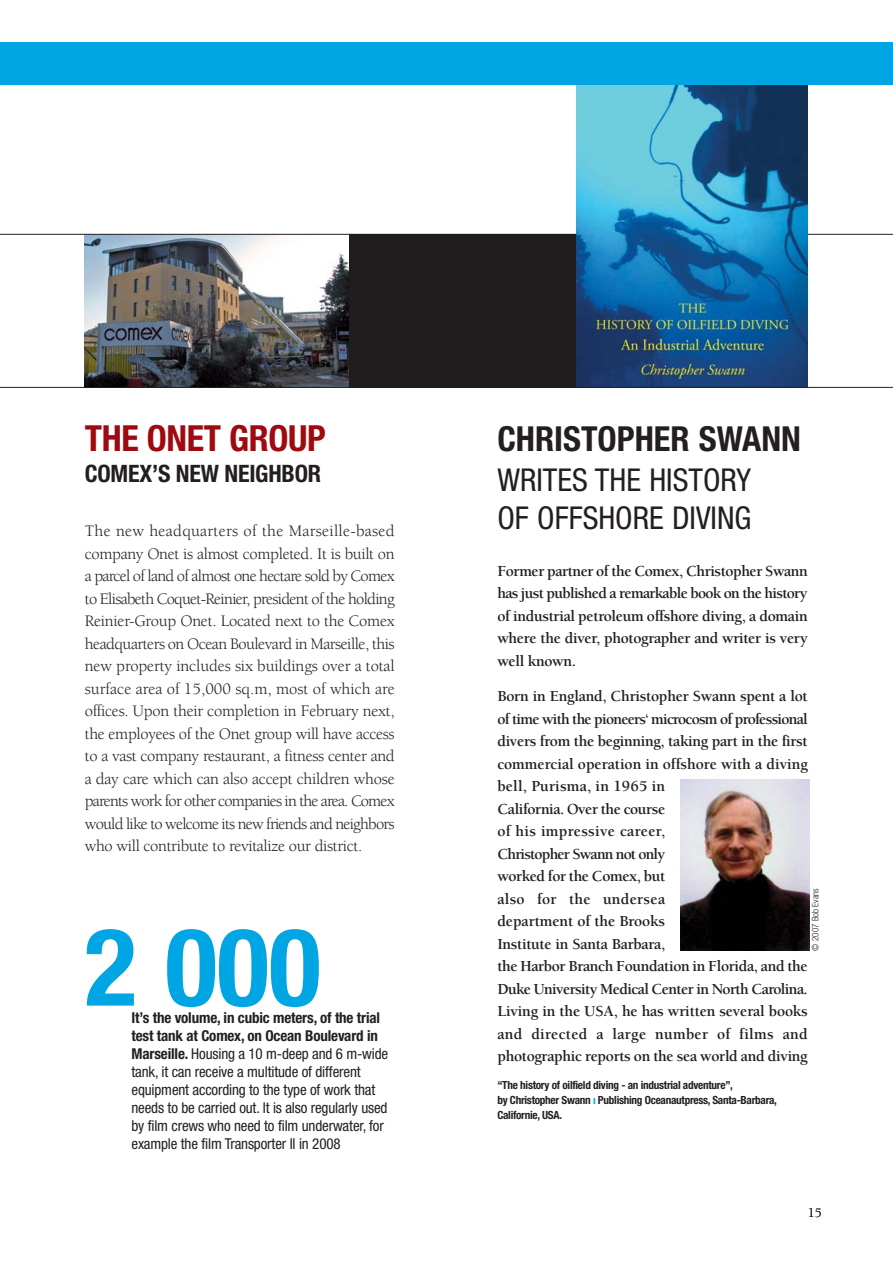
<style>
.page{position:relative;width:893px;height:1263px;background:#fff}
.page>*{position:absolute;margin:0;border:0;box-sizing:border-box;transform-origin:0 0}
.t1{font:700 condensed 108px "Helvetica Neue";color:#00a5e4}
.t2{font:700 condensed 36px "Helvetica Neue";letter-spacing:-.01em;color:#9e0a0f}
.t3{font:700 condensed 34.5px "Helvetica Neue";color:#231f20}
.t4{font:condensed 31.5px/37.8px "Helvetica Neue";color:#231f20}
.t5{font:700 condensed 24px "Helvetica Neue";letter-spacing:-.01em;color:#231f20}
.t6{font:16.5px/22.5px "Berkeley";letter-spacing:-.02em;color:#231f20;text-align:justify}
.t7{font:700 15.75px/22.5px "Berkeley";letter-spacing:-.02em;color:#231f20;text-align:justify}
.t8{font:condensed 15px/18px "Helvetica Neue";letter-spacing:-.01em;color:#231f20}
.t9{font:13.5px "Berkeley";color:#231f20}
.t10{font:700 condensed 11.25px/15px "Helvetica Neue";letter-spacing:-.025em;color:#231f20}
.t11{font:300 condensed 9px "Helvetica Neue";color:#231f20}
.s1{font-weight:700}
.s2{color:#00a5e4}
</style>
<div class="page">
<div style="left:348px;top:234px;width:229px;height:153px;background:#211d1e"></div>
<img style="left:85px;top:235px;width:263px;height:152px">
<img style="left:680px;top:780px;width:130px;height:171px">
<hr style="left:0;top:234px;width:893px;height:1px;background:#231f20">
<img style="left:576px;top:85px;width:232px;height:302px">
<div style="left:0;top:43px;width:893px;height:42px;background:#00a5e4"></div>
<hr style="left:0;top:387px;width:893px;height:1px;background:#231f20">
<h2 class="t2" style="left:85px;top:425px;width:243px">THE ONET GROUP</h2>
<h3 class="t5" style="left:85px;top:465px;width:238px">COMEX’S NEW NEIGHBOR</h3>
<p class="t6" style="left:85px;top:522px;width:311px">The new headquarters of the Marseille-based company Onet is almost completed. It is built on a parcel of land of almost one hectare sold by Comex to Elisabeth Coquet-Reinier, president of the holding Reinier-Group Onet. Located next to the Comex headquarters on Ocean Boulevard in Marseille, this new property includes six buildings over a total surface area of 15,000 sq.m, most of which are offices. Upon their completion in February next, the employees of the Onet group will have access to a vast company restaurant, a fitness center and a day care which can also accept children whose parents work for other companies in the area. Comex would like to welcome its new friends and neighbors who will contribute to revitalize our district.</p>
<h1 class="t1" style="left:85px;top:928px;width:237px">2 000</h1>
<p class="t8" style="left:131px;top:1010px;width:258px"><span class="s1">It’s the volume, in cubic meters, of the trial test tank at Comex, on Ocean Boulevard in Marseille.</span> Housing a 10 m-deep and 6 m-wide tank, it can receive a multitude of different equipment according to the type of work that needs to be carried out. It is also regularly used by film crews who need to film underwater, for example the film Transporter II in 2008</p>
<h3 class="t3" style="left:497px;top:426px;width:305px">CHRISTOPHER SWANN</h3>
<h3 class="t4" style="left:497px;top:464px;width:256px">WRITES THE HISTORY<br>OF OFFSHORE DIVING</h3>
<p class="t7" style="left:497px;top:561px;width:312px">Former partner of the Comex, Christopher Swann has just published a remarkable book on the history of industrial petroleum offshore diving, a domain where the diver, photographer and writer is very well known.</p>
<p class="t7" style="left:497px;top:686px;width:312px;text-align:left">Born in England, Christopher Swann spent a lot of time with the pioneers‘ microcosm of professional divers from the beginning, taking part in the first commercial operation in offshore with a diving bell, Purisma, in 1965 in<br>California. Over the course<br>of his impressive career,<br>Christopher Swann not only<br>worked for the Comex, but<br>also for the undersea<br>department of the Brooks<br>Institute in Santa Barbara,<br>the Harbor Branch Foundation in Florida, and the Duke University Medical Center in North Carolina.<br>Living in the USA, he has written several books and directed a large number of films and photographic reports on the sea world and diving</p>
<p class="t10" style="left:497px;top:1078px;width:281px">“The history of oilfield diving - an industrial adventure”,<br>by Christopher Swann <span class="s2">ı</span> Publishing Oceanautpress, Santa-Barbara,<br>Californie, USA.</p>
<p class="t11" style="left:812px;top:951px;width:64px;rotate:-90deg">© 2007 Bob Evans</p>
<p class="t9" style="left:808px;top:1208px;width:16px">15</p>
</div>
